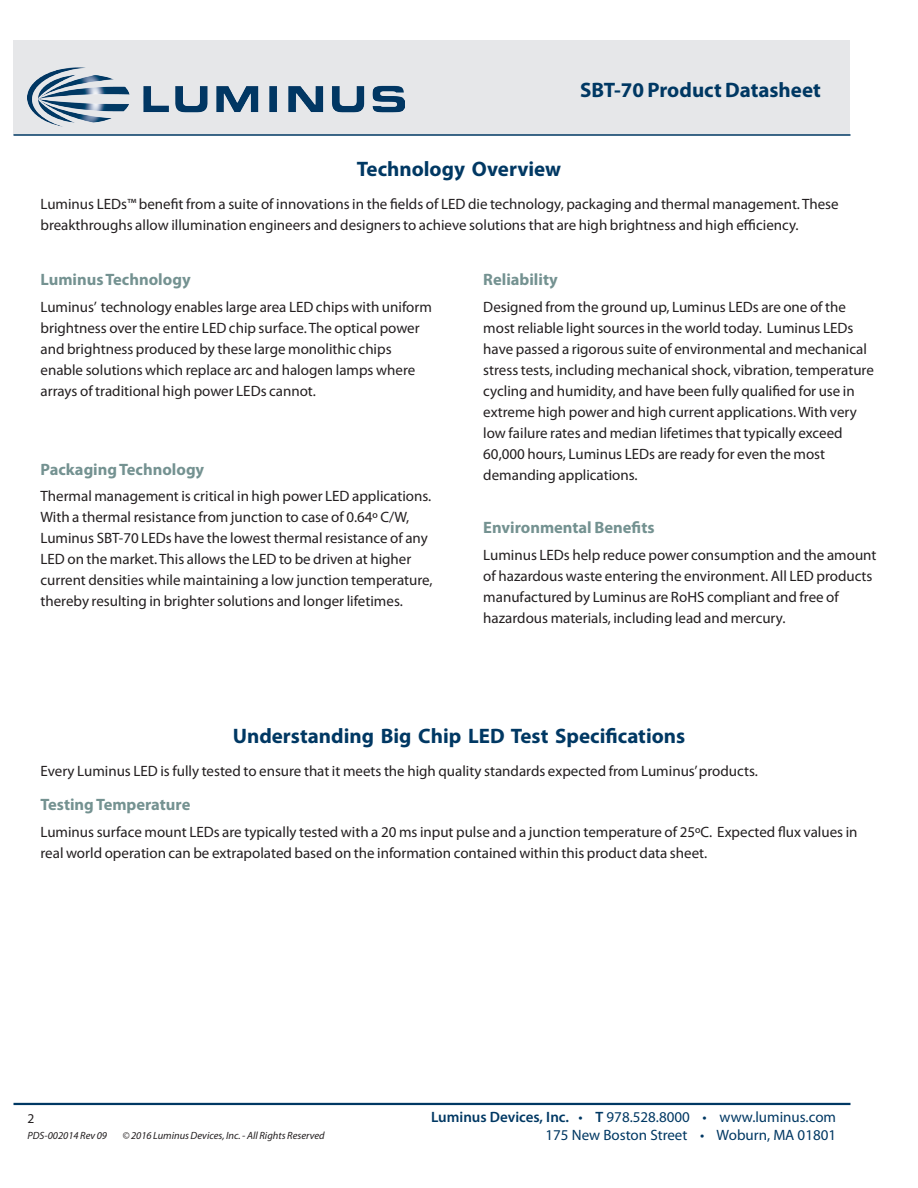
<style>
.page{position:relative;width:918px;height:1188px;background:#fff}
.page>*{position:absolute;margin:0;border:0;box-sizing:border-box;transform-origin:0 0}
.DS_Title1{font:700 21px "Myriad Pro";color:#003863}
.DS_Body{font:700 16.5px "Myriad Pro";color:#749291}
.DS_Body-2{font:15px/21px "Myriad Pro";color:#231f20}
.t1{font:15px "Myriad Pro";color:#003863}
.zzFooterRight2{font:13.5px "Myriad Pro";color:#231f20}
.zzFooterRight1{font:italic 10.5px "Myriad Pro";color:#231f20}
.s1{font-weight:600}
</style>
<div class="page">
<div style="left:14px;top:40px;width:836px;height:95px;background:#e6e7e9"></div>
<hr style="left:14px;top:1103px;width:836px;height:2px;background:#003863">
<hr style="left:14px;top:134px;width:836px;height:2px;background:#003863">
<img style="left:27px;top:67px;width:378px;height:68px">
<p class="DS_Title1" style="left:580px;top:76px;width:242px">SBT-70 Product Datasheet</p>
<p class="DS_Title1" style="left:357px;top:156px;width:206px">Technology Overview</p>
<p class="DS_Body-2" style="left:40px;top:194px;width:800px">Luminus LEDs™ benefit from a suite of innovations in the fields of LED die technology, packaging and thermal management. These breakthroughs allow illumination engineers and designers to achieve solutions that are high brightness and high efficiency.</p>
<p class="DS_Body" style="left:40px;top:269px;width:152px">Luminus Technology</p>
<p class="DS_Body-2" style="left:40px;top:296px;width:393px">Luminus’ technology enables large area LED chips with uniform brightness over the entire LED chip surface. The optical power and brightness produced by these large monolithic chips enable solutions which replace arc and halogen lamps where arrays of traditional high power LEDs cannot.</p>
<p class="DS_Body" style="left:40px;top:459px;width:165px">Packaging Technology</p>
<p class="DS_Body-2" style="left:40px;top:486px;width:394px">Thermal management is critical in high power LED applications.<br>With a thermal resistance from junction to case of 0.64º C/W, Luminus SBT-70 LEDs have the lowest thermal resistance of any LED on the market. This allows the LED to be driven at higher current densities while maintaining a low junction temperature, thereby resulting in brighter solutions and longer lifetimes.</p>
<p class="DS_Body" style="left:483px;top:269px;width:76px">Reliability</p>
<p class="DS_Body-2" style="left:483px;top:296px;width:392px">Designed from the ground up, Luminus LEDs are one of the most reliable light sources in the world today. Luminus LEDs have passed a rigorous suite of environmental and mechanical stress tests, including mechanical shock, vibration, temperature cycling and humidity, and have been fully qualified for use in extreme high power and high current applications. With very low failure rates and median lifetimes that typically exceed 60,000 hours, Luminus LEDs are ready for even the most demanding applications.</p>
<p class="DS_Body" style="left:483px;top:517px;width:173px">Environmental Benefits</p>
<p class="DS_Body-2" style="left:483px;top:544px;width:395px">Luminus LEDs help reduce power consumption and the amount of hazardous waste entering the environment. All LED products manufactured by Luminus are RoHS compliant and free of hazardous materials, including lead and mercury.</p>
<p class="DS_Title1" style="left:233px;top:723px;width:454px">Understanding Big Chip LED Test Specifications</p>
<p class="DS_Body-2" style="left:40px;top:761px;width:718px">Every Luminus LED is fully tested to ensure that it meets the high quality standards expected from Luminus’ products.</p>
<p class="DS_Body" style="left:40px;top:794px;width:151px">Testing Temperature</p>
<p class="DS_Body-2" style="left:40px;top:821px;width:819px">Luminus surface mount LEDs are typically tested with a 20 ms input pulse and a junction temperature of 25ºC. Expected flux values in real world operation can be extrapolated based on the information contained within this product data sheet.</p>
<p class="zzFooterRight2" style="left:27px;top:1110px;width:8px">2</p>
<p class="zzFooterRight1" style="left:27px;top:1129px;width:81px">PDS-002014 Rev 09</p>
<p class="zzFooterRight1" style="left:122px;top:1129px;width:204px">© 2016 Luminus Devices, Inc. - All Rights Reserved</p>
<p class="t1" style="left:431px;top:1108px;width:407px"><span class="s1">Luminus Devices, Inc.</span> • <span class="s1">T</span> 978.528.8000 • www.luminus.com</p>
<p class="t1" style="left:546px;top:1126px;width:292px">175 New Boston Street • Woburn, MA 01801</p>
</div>
